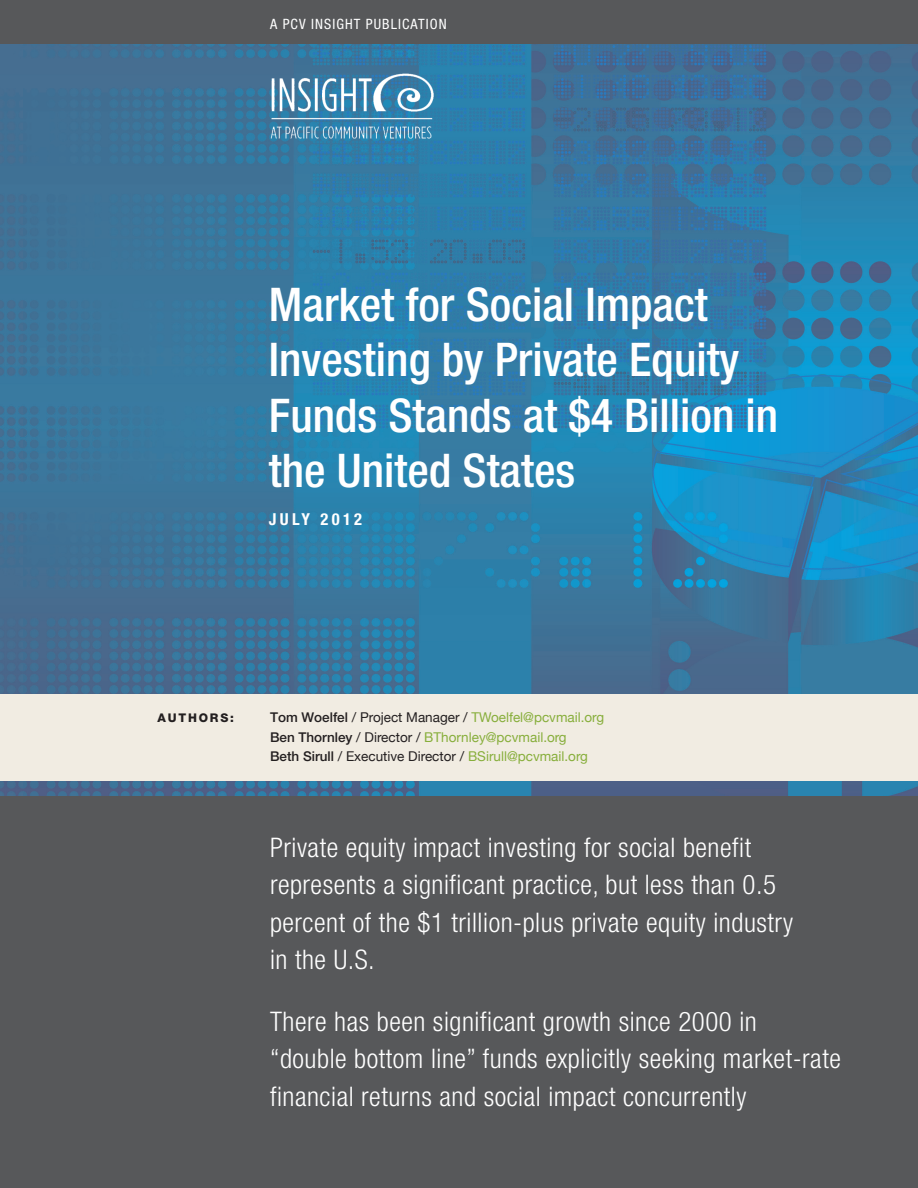
<style>
.page{position:relative;width:918px;height:1188px;background:#fff}
.page>*{position:absolute;margin:0;border:0;box-sizing:border-box;transform-origin:0 0}
.t1{font:500 condensed 46.5px/55.5px "Helvetica Neue";color:#fff}
.quote_on_cover{font:300 condensed 27px/37.5px "Helvetica Neue";letter-spacing:.02em;color:#fff}
.t2{font:700 condensed 16.5px "Helvetica Neue";letter-spacing:.2em;color:#fff}
.t3{font:condensed 14.25px "Helvetica Neue";letter-spacing:.075em;color:#fff}
.t4{font:13.5px/19.5px "Helvetica Neue";color:#87ae3b}
.t5{font:800 12px "Helvetica Neue";letter-spacing:.15em;color:#231f20}
.s1{font-weight:500;color:#231f20}
.s2{color:#231f20}
</style>
<div class="page">
<img style="left:0;top:43px;width:918px;height:753px">
<div style="left:0;top:0;width:918px;height:43px;background:#57585a"></div>
<div style="left:0;top:796px;width:918px;height:392px;background:#57585a"></div>
<div style="left:1px;top:695px;width:917px;height:86px;background:#f1ece2"></div>
<img style="left:270px;top:73px;width:164px;height:67px">
<p class="t3" style="left:270px;top:16px;width:178px">A PCV INSIGHT PUBLICATION</p>
<p class="t1" style="left:269px;top:276px;width:511px">Market for Social Impact<br>Investing by Private Equity<br>Funds Stands at $4 Billion in the United States</p>
<p class="t2" style="left:269px;top:509px;width:95px">JULY 2012</p>
<p class="t5" style="left:158px;top:711px;width:78px">AUTHORS:</p>
<p class="t4" style="left:270px;top:707px;width:336px"><span class="s1">Tom Woelfel</span> <span class="s2">/ Project Manager /</span> TWoelfel@pcvmail.org<br><span class="s1">Ben Thornley</span> <span class="s2">/ Director /</span> BThornley@pcvmail.org<br><span class="s1">Beth Sirull</span> <span class="s2">/ Executive Director /</span> BSirull@pcvmail.org</p>
<p class="quote_on_cover" style="left:270px;top:828px;width:525px">Private equity impact investing for social benefit represents a significant practice, but less than 0.5 percent of the $1 trillion-plus private equity industry in the U.S.</p>
<p class="quote_on_cover" style="left:270px;top:1002px;width:573px">There has been significant growth since 2000 in<br>“double bottom line” funds explicitly seeking market-rate financial returns and social impact concurrently</p>
</div>
